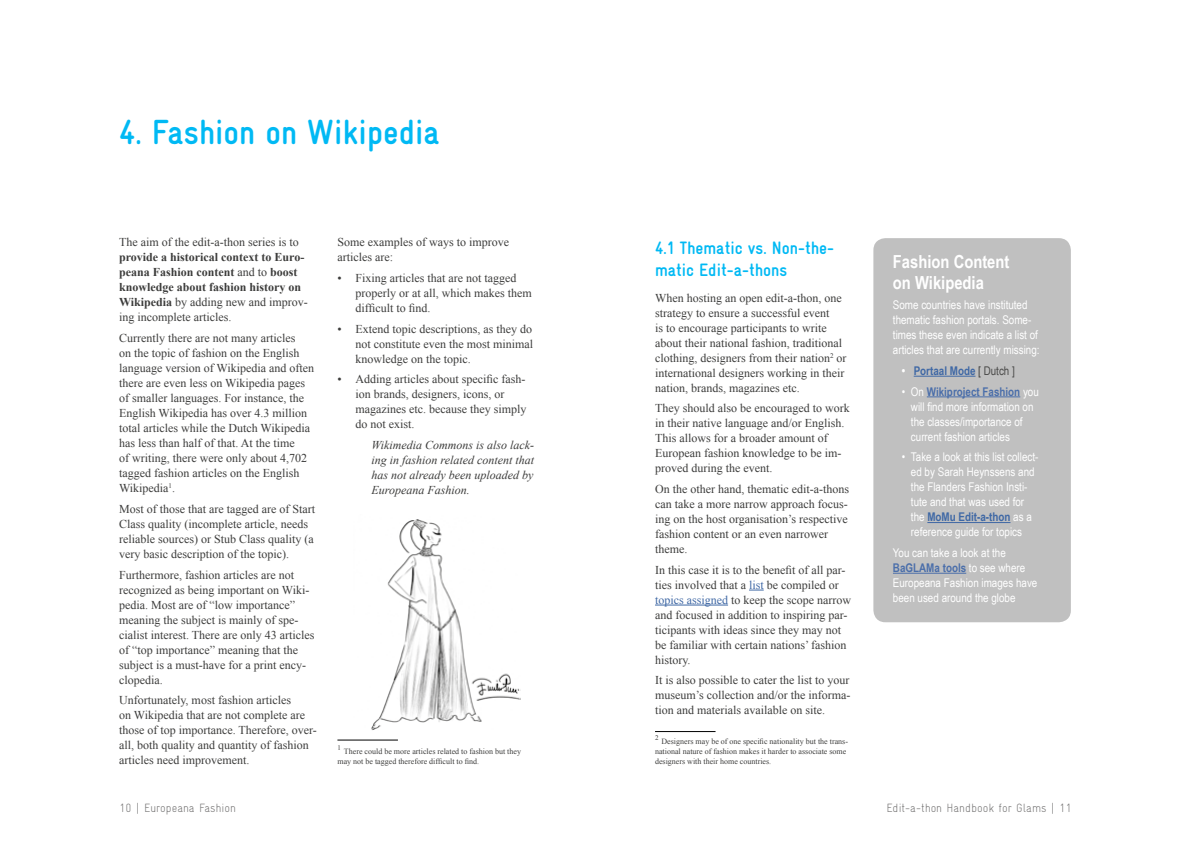
<style>
.page{position:relative;width:1191px;height:842px;background:#fff}
.page>*{position:absolute;margin:0;border:0;box-sizing:border-box;transform-origin:0 0}
.t1{font:700 35px "Gravur Condensed CY";color:#00b9f4}
.t2{font:700 18px/21.6px "Gravur Condensed CY";color:#00b9f4}
.t3{font:700 18px/20.7px "Arial Narrow";color:#fff}
.t4{font:12px/15px "Times New Roman";color:#3c3c3b}
.t5{font:12px/15px "Arial Narrow";color:#fff}
.t6{font:700 12px/15px "Times New Roman";color:#3c3c3b}
.t7{font:italic 12px/15px "Times New Roman";color:#3c3c3b;text-align:justify}
.t8{font:12px "Gravur Condensed Light CE";color:#706f6f}
.t9{font:700 12px "Arial Narrow";color:#3f68a5}
.t10{font:8px/10px "Times New Roman";color:#3c3c3b}
.t11{font:7px "Times New Roman";color:#3c3c3b}
.s1{font-weight:400}
.s2{color:#3f68a5}
.s3{color:#fff}
.s4{font-weight:400;color:#3c3c3b}
.s5{font-weight:400;color:#4a4a49}
.s6{font-weight:700;color:#4a6eaa}
.s7{font-weight:700;color:#3f68a5}
</style>
<div class="page">
<hr style="left:337px;top:740px;width:61px;height:1px;background:#000">
<svg style="left:749px;top:590px;width:14px;height:1px"></svg>
<hr style="left:655px;top:605px;width:73px;height:1px;background:#3f68a5">
<hr style="left:655px;top:731px;width:60px;height:1px;background:#000">
<div style="left:873px;top:238px;width:197px;height:384px;background:#c0c0c0;border-radius:12px"></div>
<hr style="left:913px;top:376px;width:62px;height:1px;background:#3f68a5">
<hr style="left:926px;top:396px;width:94px;height:1px;background:#4a6eaa">
<hr style="left:927px;top:522px;width:83px;height:1px;background:#3f68a5">
<hr style="left:893px;top:573px;width:73px;height:1px;background:#4a6eaa">
<img style="left:371px;top:519px;width:149px;height:211px">
<h1 class="t1" style="left:119px;top:112px;width:322px">4. Fashion on Wikipedia</h1>
<p class="t4" style="left:119px;top:235px;width:181px">The aim of the edit-a-thon series is to</p>
<p class="t6" style="left:119px;top:250px;width:190px">provide a historical context to Euro&shy;peana Fashion content <span class="s1">and to</span> boost knowledge about fashion history on Wikipedia <span class="s1">by adding new and improv&shy;ing incomplete articles.</span></p>
<p class="t4" style="left:119px;top:330px;width:196px">Currently there are not many articles<br>on the topic of fashion on the English language version of Wikipedia and often there are even less on Wikipedia pages of smaller languages. For instance, the English Wikipedia has over 4.3 million total articles while the Dutch Wikipedia has less than half of that. At the time<br>of writing, there were only about 4,702 tagged fashion articles on the English Wikipedia<sup>1</sup>.</p>
<p class="t4" style="left:119px;top:501px;width:197px">Most of those that are tagged are of Start Class quality (incomplete article, needs reliable sources) or Stub Class quality (a very basic description of the topic).</p>
<p class="t4" style="left:119px;top:567px;width:197px">Furthermore, fashion articles are not recognized as being important on Wiki&shy;pedia. Most are of “low importance” meaning the subject is mainly of spe&shy;cialist interest. There are only 43 articles of “top importance” meaning that the subject is a must-have for a print ency&shy;clopedia.</p>
<p class="t4" style="left:119px;top:692px;width:199px">Unfortunately, most fashion articles<br>on Wikipedia that are not complete are those of top importance. Therefore, over&shy;all, both quality and quantity of fashion articles need improvement.</p>
<p class="t4" style="left:337px;top:235px;width:173px">Some examples of ways to improve articles are:</p>
<p class="t4" style="left:355px;top:270px;width:178px;text-indent:-18px">• Fixing articles that are not tagged properly or at all, which makes them difficult to find.</p>
<p class="t4" style="left:355px;top:321px;width:179px;text-align:justify;text-indent:-18px">• Extend topic descriptions, as they do not constitute even the most minimal knowledge on the topic.</p>
<p class="t4" style="left:355px;top:372px;width:172px;text-indent:-18px">• Adding articles about specific fash&shy;ion brands, designers, icons, or magazines etc. because they simply do not exist.</p>
<p class="t7" style="left:371px;top:437px;width:164px">Wikimedia Commons is also lack&shy;ing in fashion related content that has not already been uploaded by Europeana Fashion.</p>
<p class="t11" style="left:337px;top:743px;width:5px">1</p>
<p class="t10" style="left:337px;top:746px;width:185px;text-indent:6px">There could be more articles related to fashion but they may not be tagged therefore difficult to find.</p>
<h2 class="t2" style="left:655px;top:237px;width:180px">4.1 Thematic vs. Non-the&shy;matic Edit-a-thons</h2>
<p class="t4" style="left:655px;top:290px;width:193px">When hosting an open edit-a-thon, one strategy to ensure a successful event<br>is to encourage participants to write about their national fashion, traditional clothing, designers from their nation<sup>2</sup> or international designers working in their nation, brands, magazines etc.</p>
<p class="t4" style="left:655px;top:401px;width:196px">They should also be encouraged to work in their native language and/or English.<br>This allows for a broader amount of European fashion knowledge to be im&shy;proved during the event.</p>
<p class="t4" style="left:655px;top:481px;width:195px">On the other hand, thematic edit-a-thons can take a more narrow approach focus&shy;ing on the host organisation’s respective fashion content or an even narrower theme.</p>
<p class="t4" style="left:655px;top:562px;width:197px">In this case it is to the benefit of all par&shy;ties involved that a <span class="s2">list</span> be compiled or <span class="s2">topics assigned</span> to keep the scope narrow and focused in addition to inspiring par&shy;ticipants with ideas since they may not be familiar with certain nations’ fashion history.</p>
<p class="t4" style="left:655px;top:673px;width:197px;text-align:justify">It is also possible to cater the list to your museum’s collection and/or the informa&shy;tion and materials available on site.</p>
<p class="t11" style="left:655px;top:733px;width:5px">2</p>
<p class="t10" style="left:655px;top:736px;width:194px;text-indent:7px">Designers may be of one specific nationality but the trans&shy;national nature of fashion makes it harder to associate some designers with their home countries.</p>
<h2 class="t3" style="left:893px;top:251px;width:118px">Fashion Content on Wikipedia</h2>
<p class="t5" style="left:893px;top:297px;width:148px">Some countries have instituted thematic fashion portals. Some&shy;times these even indicate a list of articles that are currently missing:</p>
<p class="t9" style="left:901px;top:364px;width:115px"><span class="s3">•</span> Portaal Mode <span class="s4">[</span> <span class="s5">Dutch ]</span></p>
<p class="t5" style="left:911px;top:384px;width:129px;text-indent:-9px">• On <span class="s6">Wikiproject Fashion</span> you will find more information on the classes/importance of current fashion articles</p>
<p class="t5" style="left:911px;top:449px;width:129px;text-indent:-9px">• Take a look at this list collect&shy;ed by Sarah Heynssens and the Flanders Fashion Insti&shy;tute and that was used for the <span class="s7">MoMu Edit-a-thon</span> as a reference guide for topics</p>
<p class="t5" style="left:893px;top:545px;width:146px">You can take a look at the<br><span class="s6">BaGLAMa tools</span> to see where<br>Europeana Fashion images have been used around the globe</p>
<p class="t8" style="left:119px;top:801px;width:118px">10 | Europeana Fashion</p>
<p class="t8" style="left:886px;top:801px;width:187px">Edit-a-thon Handbook for Glams | 11</p>
</div>
